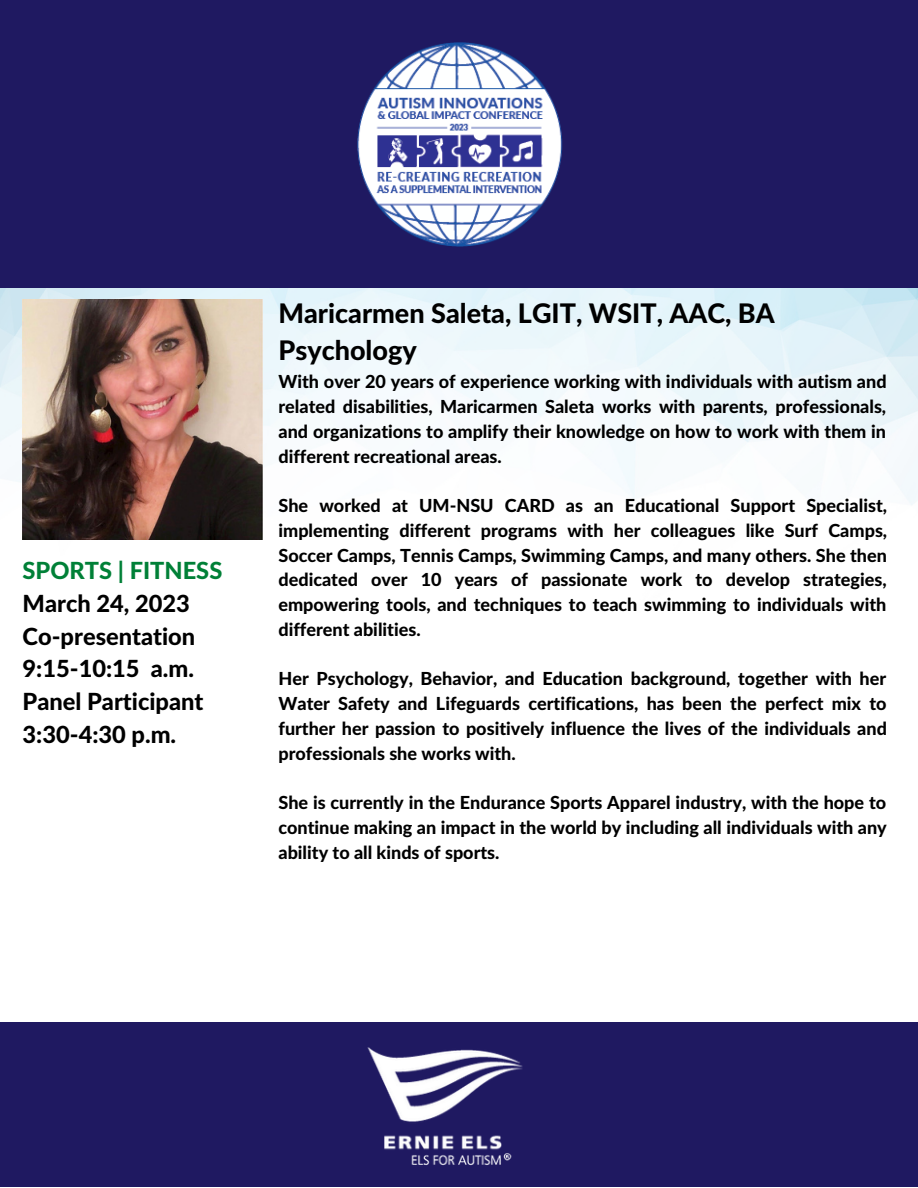
<style>
.page{position:relative;width:918px;height:1188px;background:#fff}
.page>*{position:absolute;margin:0;border:0;box-sizing:border-box;transform-origin:0 0}
.t1{font:800 27px/37.2px "Lato Latin";color:#000}
.t2{font:800 23.7px/32.7px "Lato Latin";color:#000}
.t3{font:800 23.7px "Lato Latin";color:#008037}
.t4{font:800 18px/24.8px "Lato Latin";color:#000;text-align:justify}
</style>
<div class="page">
<div style="left:0;top:1023px;width:918px;height:164px;background:#1f1961"></div>
<img style="left:0;top:287px;width:918px;height:253px">
<div style="left:0;top:0;width:918px;height:287px;background:#1f1961"></div>
<img style="left:357px;top:42px;width:206px;height:205px">
<img style="left:23px;top:300px;width:239px;height:239px">
<img style="left:348px;top:1022px;width:193px;height:144px">
<h2 class="t3" style="left:23px;top:560px;width:201px">SPORTS | FITNESS</h2>
<h2 class="t2" style="left:23px;top:588px;width:182px">March 24, 2023<br>Co-presentation<br>9:15-10:15 a.m.<br>Panel Participant<br>3:30-4:30 p.m.</h2>
<h1 class="t1" style="left:278px;top:296px;width:498px">Maricarmen Saleta, LGIT, WSIT, AAC, BA<br>Psychology</h1>
<p class="t4" style="left:278px;top:370px;width:610px">With over 20 years of experience working with individuals with autism and related disabilities, Maricarmen Saleta works with parents, professionals, and organizations to amplify their knowledge on how to work with them in different recreational areas.</p>
<p class="t4" style="left:278px;top:494px;width:610px">She worked at UM-NSU CARD as an Educational Support Specialist, implementing different programs with her colleagues like Surf Camps, Soccer Camps, Tennis Camps, Swimming Camps, and many others. She then dedicated over 10 years of passionate work to develop strategies, empowering tools, and techniques to teach swimming to individuals with different abilities.</p>
<p class="t4" style="left:278px;top:667px;width:610px">Her Psychology, Behavior, and Education background, together with her Water Safety and Lifeguards certifications, has been the perfect mix to further her passion to positively influence the lives of the individuals and professionals she works with.</p>
<p class="t4" style="left:278px;top:791px;width:610px">She is currently in the Endurance Sports Apparel industry, with the hope to continue making an impact in the world by including all individuals with any ability to all kinds of sports.</p>
</div>
